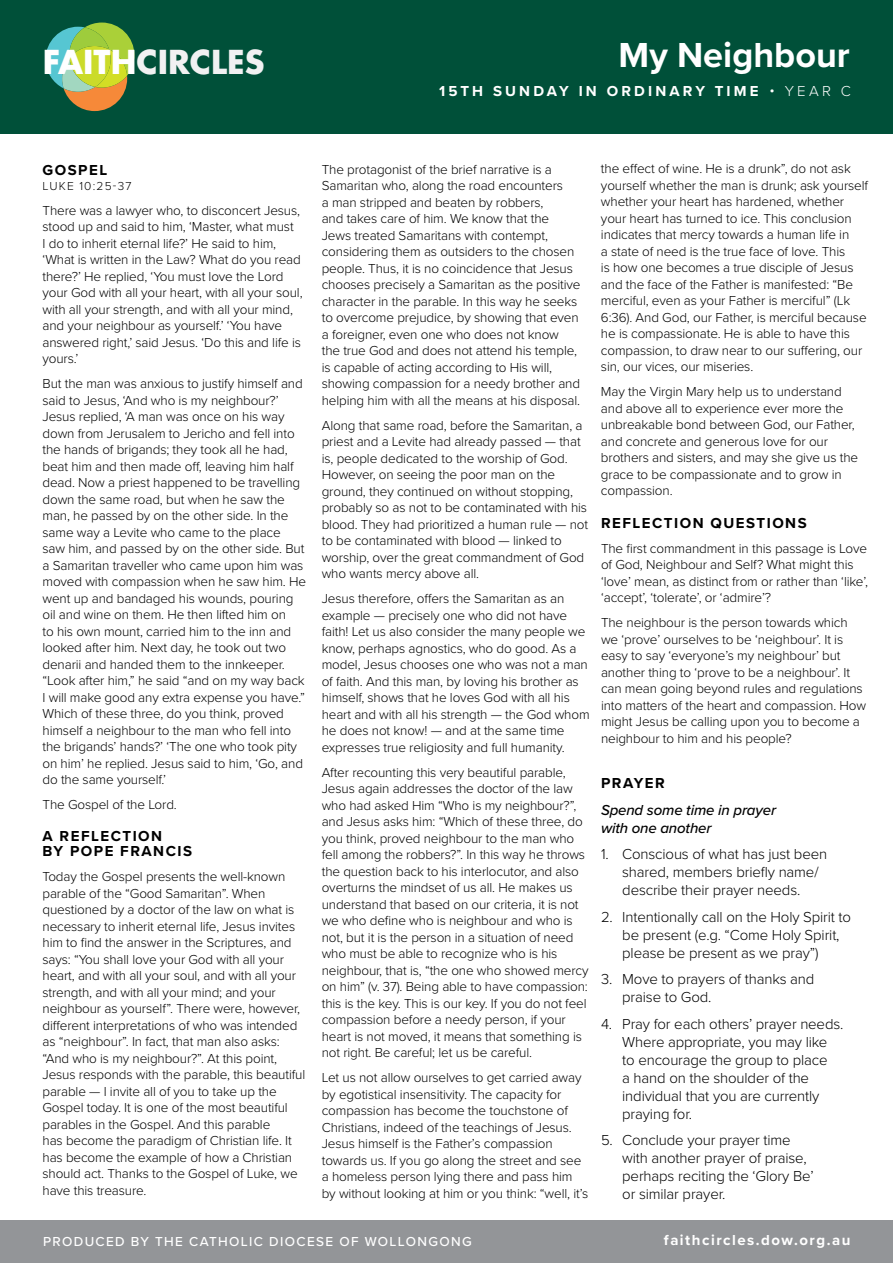
<style>
.page{position:relative;width:893px;height:1263px;background:#fff}
.page>*{position:absolute;margin:0;border:0;box-sizing:border-box;transform-origin:0 0}
.t1{font:700 36px "Proxima Nova";color:#fff}
.t2{font:700 32.1px "Futura Std";color:#f1f1f2}
.t3{font:300 15px/18px "Proxima Nova";letter-spacing:-.01em;color:#000}
.t4{font:700 15px/15px "Proxima Nova";letter-spacing:.1em;color:#000}
.t5{font:italic 500 15px/18px "Proxima Nova";letter-spacing:-.01em;color:#000}
.t6{font:700 15px "Proxima Nova";letter-spacing:.21em;color:#fff}
.t7{font:700 15px "Proxima Nova";letter-spacing:.1em;color:#fff}
.t8{font:300 15px "Proxima Nova";color:#fff}
.t9{font:300 13.5px/16.5px "Proxima Nova";letter-spacing:-.01em;color:#000}
.t10{font:500 13.5px "Proxima Nova";letter-spacing:.1em;color:#fff}
.t11{font:300 12px "Proxima Nova";letter-spacing:.1em;color:#000}
.s1{color:#fff}
</style>
<div class="page">
<div style="left:0;top:0;width:893px;height:134px;background:#005039"></div>
<div style="left:0;top:1220px;width:893px;height:43px;background:#939598"></div>
<svg style="left:46px;top:23px;width:88px;height:88px"></svg>
<h2 class="t2" style="left:43px;top:41px;width:223px"><span class="s1">FAITH</span>CIRCLES</h2>
<h1 class="t1" style="left:619px;top:28px;width:233px">My Neighbour</h1>
<p class="t6" style="left:439px;top:80px;width:321px">15TH SUNDAY IN ORDINARY TIME</p>
<p class="t8" style="left:769px;top:80px;width:83px">• YEAR C</p>
<p class="t4" style="left:43px;top:162px;width:66px">GOSPEL</p>
<p class="t11" style="left:43px;top:177px;width:90px">LUKE 10:25-37</p>
<p class="t9" style="left:43px;top:201px;width:262px">There was a lawyer who, to disconcert Jesus, stood up and said to him, ‘Master, what must<br>I do to inherit eternal life?’ He said to him, ‘What is written in the Law? What do you read there?’ He replied, ‘You must love the Lord your God with all your heart, with all your soul, with all your strength, and with all your mind, and your neighbour as yourself.’ ‘You have answered right,’ said Jesus. ‘Do this and life is yours.’</p>
<p class="t9" style="left:43px;top:375px;width:265px">But the man was anxious to justify himself and said to Jesus, ‘And who is my neighbour?’ Jesus replied, ‘A man was once on his way down from Jerusalem to Jericho and fell into the hands of brigands; they took all he had, beat him and then made off, leaving him half dead. Now a priest happened to be travelling down the same road, but when he saw the man, he passed by on the other side. In the same way a Levite who came to the place saw him, and passed by on the other side. But a Samaritan traveller who came upon him was moved with compassion when he saw him. He went up and bandaged his wounds, pouring oil and wine on them. He then lifted him on<br>to his own mount, carried him to the inn and looked after him. Next day, he took out two denarii and handed them to the innkeeper. “Look after him,” he said “and on my way back I will make good any extra expense you have.” Which of these three, do you think, proved himself a neighbour to the man who fell into the brigands’ hands?’ ‘The one who took pity on him’ he replied. Jesus said to him, ‘Go, and do the same yourself.’</p>
<p class="t9" style="left:43px;top:796px;width:136px">The Gospel of the Lord.</p>
<p class="t4" style="left:43px;top:829px;width:151px">A REFLECTION<br>BY POPE FRANCIS</p>
<p class="t9" style="left:43px;top:868px;width:264px">Today the Gospel presents the well-known parable of the “Good Samaritan”. When questioned by a doctor of the law on what is necessary to inherit eternal life, Jesus invites him to find the answer in the Scriptures, and says: “You shall love your God with all your heart, and with all your soul, and with all your strength, and with all your mind; and your neighbour as yourself”. There were, however, different interpretations of who was intended as “neighbour”. In fact, that man also asks: “And who is my neighbour?”. At this point, Jesus responds with the parable, this beautiful parable — I invite all of you to take up the Gospel today. It is one of the most beautiful parables in the Gospel. And this parable<br>has become the paradigm of Christian life. It has become the example of how a Christian should act. Thanks to the Gospel of Luke, we have this treasure.</p>
<p class="t9" style="left:322px;top:160px;width:260px">The protagonist of the brief narrative is a Samaritan who, along the road encounters<br>a man stripped and beaten by robbers,<br>and takes care of him. We know that the Jews treated Samaritans with contempt, considering them as outsiders to the chosen people. Thus, it is no coincidence that Jesus chooses precisely a Samaritan as the positive character in the parable. In this way he seeks to overcome prejudice, by showing that even a foreigner, even one who does not know the true God and does not attend his temple, is capable of acting according to His will, showing compassion for a needy brother and helping him with all the means at his disposal.</p>
<p class="t9" style="left:322px;top:416px;width:268px">Along that same road, before the Samaritan, a priest and a Levite had already passed — that is, people dedicated to the worship of God.<br>However, on seeing the poor man on the ground, they continued on without stopping, probably so as not to be contaminated with his blood. They had prioritized a human rule — not to be contaminated with blood — linked to worship, over the great commandment of God who wants mercy above all.</p>
<p class="t9" style="left:322px;top:590px;width:269px">Jesus therefore, offers the Samaritan as an example — precisely one who did not have faith! Let us also consider the many people we know, perhaps agnostics, who do good. As a model, Jesus chooses one who was not a man of faith. And this man, by loving his brother as himself, shows that he loves God with all his heart and with all his strength — the God whom he does not know! — and at the same time expresses true religiosity and full humanity.</p>
<p class="t9" style="left:322px;top:763px;width:268px">After recounting this very beautiful parable, Jesus again addresses the doctor of the law who had asked Him “Who is my neighbour?”, and Jesus asks him: “Which of these three, do you think, proved neighbour to the man who fell among the robbers?”. In this way he throws the question back to his interlocutor, and also overturns the mindset of us all. He makes us understand that based on our criteria, it is not we who define who is neighbour and who is not, but it is the person in a situation of need who must be able to recognize who is his neighbour, that is, “the one who showed mercy on him” (v. 37). Being able to have compassion: this is the key. This is our key. If you do not feel compassion before a needy person, if your heart is not moved, it means that something is not right. Be careful; let us be careful.</p>
<p class="t9" style="left:322px;top:1068px;width:268px">Let us not allow ourselves to get carried away by egotistical insensitivity. The capacity for compassion has become the touchstone of Christians, indeed of the teachings of Jesus.<br>Jesus himself is the Father’s compassion towards us. If you go along the street and see a homeless person lying there and pass him by without looking at him or you think: “well, it’s</p>
<p class="t9" style="left:601px;top:160px;width:269px">the effect of wine. He is a drunk”, do not ask yourself whether the man is drunk; ask yourself whether your heart has hardened, whether your heart has turned to ice. This conclusion indicates that mercy towards a human life in<br>a state of need is the true face of love. This<br>is how one becomes a true disciple of Jesus and the face of the Father is manifested: “Be merciful, even as your Father is merciful” (Lk 6:36). And God, our Father, is merciful because he is compassionate. He is able to have this compassion, to draw near to our suffering, our sin, our vices, our miseries.</p>
<p class="t9" style="left:601px;top:383px;width:259px">May the Virgin Mary help us to understand and above all to experience ever more the unbreakable bond between God, our Father, and concrete and generous love for our brothers and sisters, and may she give us the grace to be compassionate and to grow in compassion.</p>
<p class="t4" style="left:601px;top:515px;width:207px">REFLECTION QUESTIONS</p>
<p class="t9" style="left:601px;top:539px;width:269px">The first commandment in this passage is Love of God, Neighbour and Self? What might this ‘love’ mean, as distinct from or rather than ‘like’, ‘accept’, ‘tolerate’, or ‘admire’?</p>
<p class="t9" style="left:601px;top:614px;width:267px">The neighbour is the person towards which we ‘prove’ ourselves to be ‘neighbour’. It is easy to say ‘everyone’s my neighbour’ but another thing to ‘prove to be a neighbour’. It can mean going beyond rules and regulations into matters of the heart and compassion. How might Jesus be calling upon you to become a neighbour to him and his people?</p>
<p class="t4" style="left:601px;top:775px;width:65px">PRAYER</p>
<p class="t5" style="left:601px;top:800px;width:177px">Spend some time in prayer with one another</p>
<p class="t3" style="left:622px;top:844px;width:206px;text-indent:-21px">1. Conscious of what has just been shared, members briefly name/ describe their prayer needs.</p>
<p class="t3" style="left:622px;top:907px;width:230px;text-indent:-21px">2. Intentionally call on the Holy Spirit to be present (e.g. “Come Holy Spirit, please be present as we pray”)</p>
<p class="t3" style="left:622px;top:969px;width:194px;text-indent:-21px">3. Move to prayers of thanks and praise to God.</p>
<p class="t3" style="left:622px;top:1014px;width:223px;text-indent:-21px">4. Pray for each others’ prayer needs.<br>Where appropriate, you may like to encourage the group to place<br>a hand on the shoulder of the individual that you are currently praying for.</p>
<p class="t3" style="left:622px;top:1130px;width:193px;text-indent:-21px">5. Conclude your prayer time with another prayer of praise, perhaps reciting the ‘Glory Be’ or similar prayer.</p>
<p class="t10" style="left:43px;top:1232px;width:430px">PRODUCED BY THE CATHOLIC DIOCESE OF WOLLONGONG</p>
<p class="t7" style="left:664px;top:1228px;width:188px">faithcircles.dow.org.au</p>
</div>
